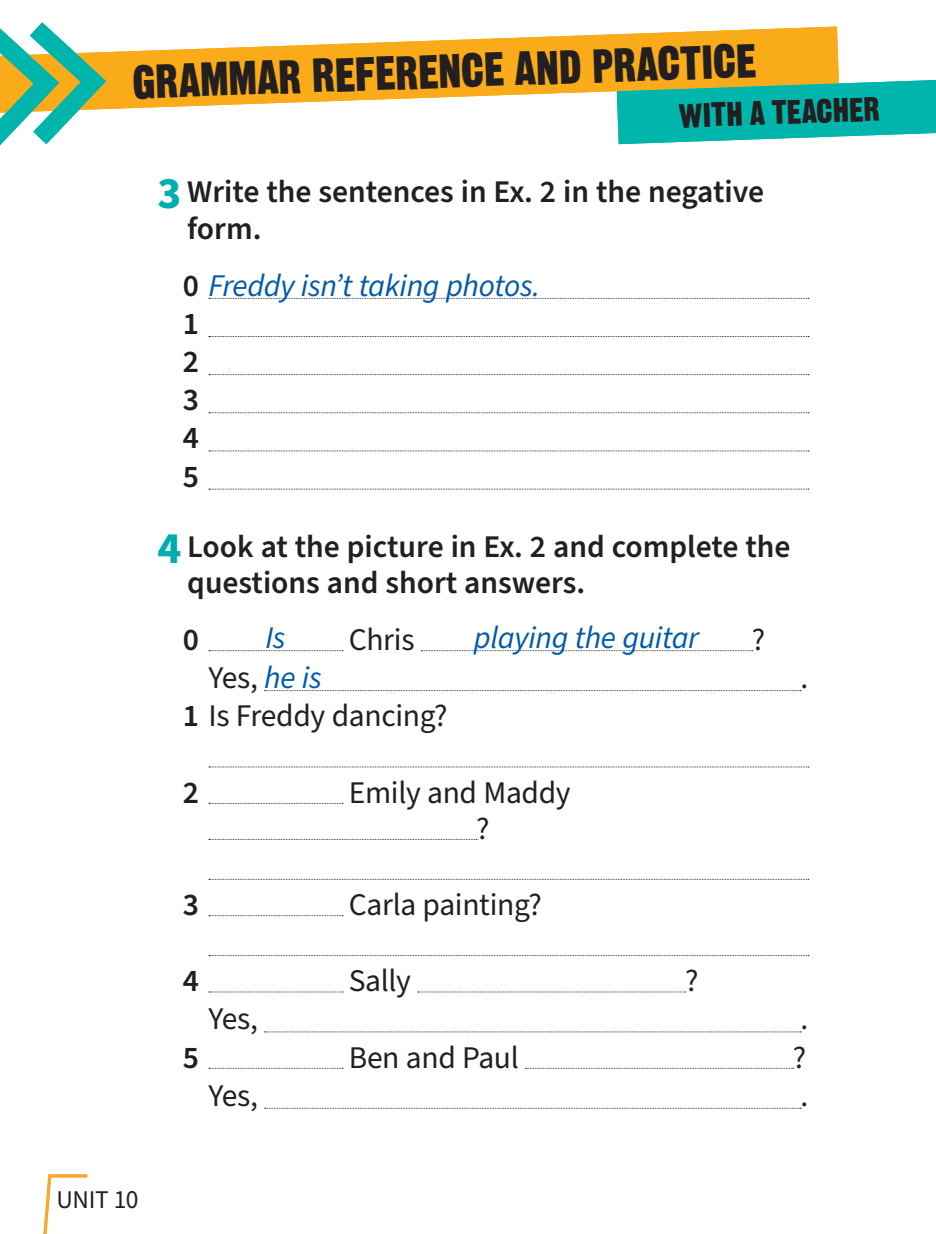
<style>
.page{position:relative;width:936px;height:1234px;background:#fff}
.page>*{position:absolute;margin:0;border:0;box-sizing:border-box;transform-origin:0 0}
.t1{font:46.5px "Gothic Thirteen Std";color:#231f20}
.t2{font:33px "Gothic Thirteen Std";color:#231f20}
.t3{font:600 31.5px/36px "Source Sans Pro";color:#231f20}
.t4{font:31.5px/36px "Source Sans Pro";letter-spacing:-.01em;color:#231f20}
.t5{font:italic 31.5px/38.1px "Source Sans Pro";letter-spacing:-.01em;color:#015aaa}
.t6{font:25.5px "Source Sans Pro";letter-spacing:-.01em;color:#231f20}
.s1{font-weight:700;font-size:45px;color:#00adaf}
.s2{font-weight:600;font-style:normal;color:#231f20}
.s3{font-style:italic;color:#015aaa}
.s4{font-weight:600}
</style>
<div class="page">
<svg style="left:119px;top:27px;width:719px;height:82px;fill:#faab1a"></svg>
<svg style="left:616px;top:80px;width:319px;height:64px;background:#2bbba8"></svg>
<svg style="left:0;top:22px;width:119px;height:124px"></svg>
<svg style="left:209px;top:298px;width:599px;height:1px"></svg>
<svg style="left:209px;top:336px;width:599px;height:1px"></svg>
<svg style="left:209px;top:374px;width:599px;height:1px"></svg>
<svg style="left:209px;top:412px;width:599px;height:1px"></svg>
<svg style="left:209px;top:450px;width:599px;height:1px"></svg>
<svg style="left:209px;top:488px;width:599px;height:1px"></svg>
<svg style="left:264px;top:690px;width:537px;height:1px"></svg>
<svg style="left:209px;top:766px;width:599px;height:1px"></svg>
<svg style="left:209px;top:878px;width:598px;height:1px"></svg>
<svg style="left:209px;top:955px;width:599px;height:1px"></svg>
<svg style="left:264px;top:1031px;width:537px;height:1px"></svg>
<svg style="left:264px;top:1107px;width:537px;height:1px"></svg>
<svg style="left:209px;top:650px;width:134px;height:1px"></svg>
<svg style="left:421px;top:650px;width:331px;height:1px"></svg>
<svg style="left:209px;top:802px;width:134px;height:1px"></svg>
<svg style="left:209px;top:838px;width:268px;height:1px"></svg>
<svg style="left:209px;top:915px;width:134px;height:1px"></svg>
<svg style="left:209px;top:991px;width:134px;height:1px"></svg>
<svg style="left:417px;top:991px;width:269px;height:1px"></svg>
<svg style="left:209px;top:1067px;width:134px;height:1px"></svg>
<svg style="left:525px;top:1067px;width:268px;height:1px"></svg>
<svg style="left:43px;top:1174px;width:44px;height:59px"></svg>
<h1 class="t1" style="left:131px;top:53px;width:626px;rotate:-2deg">GRAMMAR REFERENCE AND PRACTICE</h1>
<p class="t2" style="left:678px;top:95px;width:203px;rotate:-2deg">WITH A TEACHER</p>
<p class="t3" style="left:187px;top:175px;width:578px;text-indent:-30px"><span class="s1">3</span> Write the sentences in Ex. 2 in the negative form.</p>
<p class="t5" style="left:183px;top:267px;width:358px"><span class="s2">0</span> Freddy isn’t taking photos.<br><span class="s2">1<br>2<br>3<br>4<br>5</span></p>
<p class="t3" style="left:187px;top:529px;width:604px;text-indent:-30px"><span class="s1">4</span> Look at the picture in Ex. 2 and complete the questions and short answers.</p>
<p class="t3" style="left:183px;top:622px;width:18px">0</p>
<p class="t5" style="left:265px;top:619px;width:22px">Is</p>
<p class="t4" style="left:349px;top:622px;width:67px">Chris</p>
<p class="t5" style="left:474px;top:619px;width:227px">playing the guitar</p>
<p class="t4" style="left:751px;top:622px;width:15px">?</p>
<p class="t4" style="left:208px;top:660px;width:115px">Yes, <span class="s3">he is</span></p>
<p class="t4" style="left:183px;top:698px;width:266px"><span class="s4">1</span> Is Freddy dancing?</p>
<p class="t4" style="left:800px;top:660px;width:9px">.</p>
<p class="t3" style="left:183px;top:775px;width:18px">2</p>
<p class="t4" style="left:476px;top:775px;width:96px;text-indent:-127px">Emily and Maddy ?</p>
<p class="t3" style="left:183px;top:887px;width:18px">3</p>
<p class="t4" style="left:349px;top:887px;width:195px">Carla painting?</p>
<p class="t3" style="left:183px;top:963px;width:18px">4</p>
<p class="t4" style="left:349px;top:963px;width:64px">Sally</p>
<p class="t4" style="left:685px;top:963px;width:15px">?</p>
<p class="t4" style="left:208px;top:1001px;width:51px">Yes,</p>
<p class="t4" style="left:800px;top:1001px;width:9px">.</p>
<p class="t6" style="left:56px;top:1182px;width:84px">Unit 10</p>
<p class="t3" style="left:183px;top:1039px;width:18px">5</p>
<p class="t4" style="left:349px;top:1039px;width:171px">Ben and Paul</p>
<p class="t4" style="left:792px;top:1039px;width:15px">?</p>
<p class="t4" style="left:208px;top:1077px;width:51px">Yes,</p>
<p class="t4" style="left:800px;top:1077px;width:9px">.</p>
</div>
